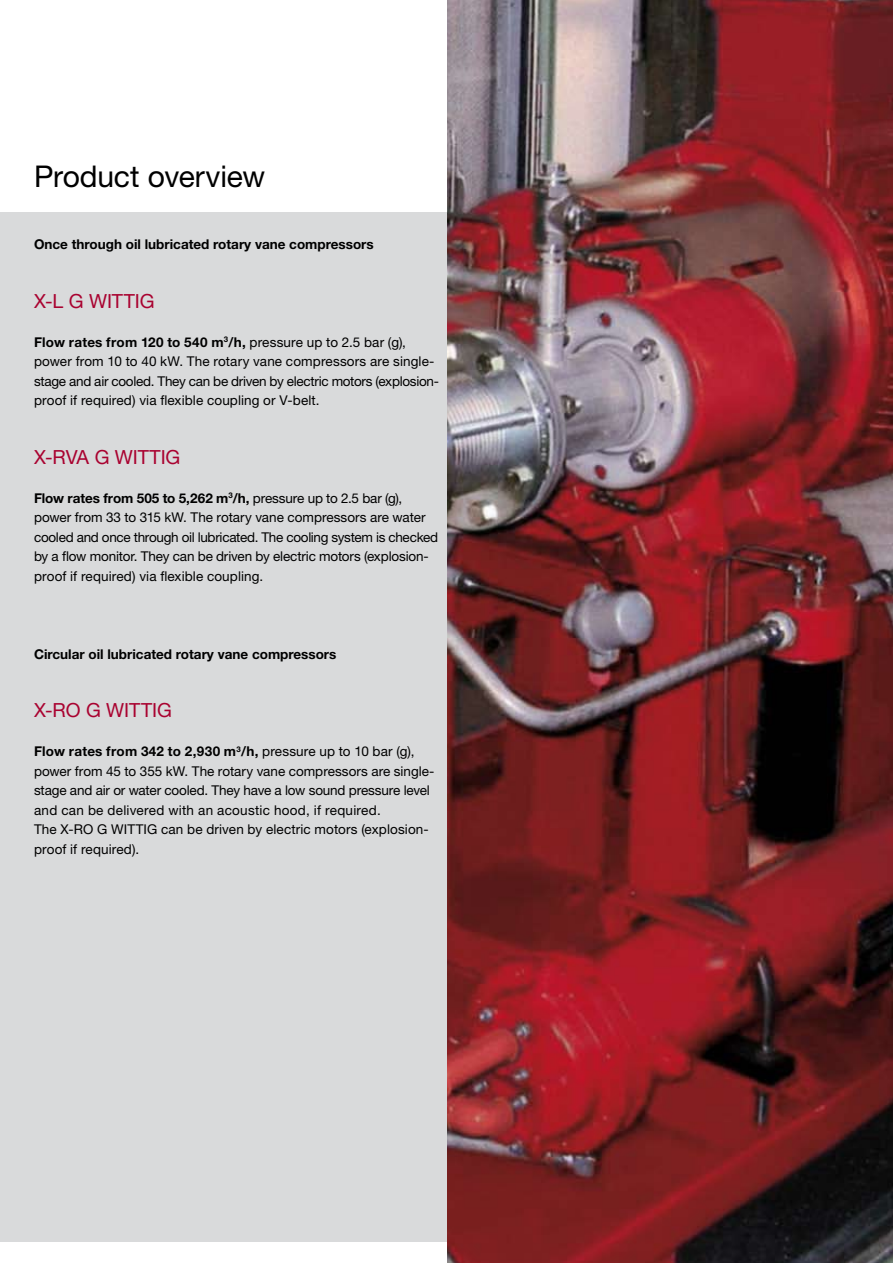
<style>
.page{position:relative;width:893px;height:1263px;background:#fff}
.page>*{position:absolute;margin:0;border:0;box-sizing:border-box;transform-origin:0 0}
.t1{font:30px "Helvetica Neue LT Pro";letter-spacing:-.01em;color:#000}
.t2{font:19.5px "Helvetica Neue LT Pro";letter-spacing:-.005em;color:#a90230}
.t3{font:13.5px/19.5px "Helvetica Neue LT Pro";color:#000}
.t4{font:700 13.5px "Helvetica Neue LT Pro";color:#000}
.s1{font-weight:700}
</style>
<div class="page">
<div style="left:0;top:213px;width:859px;height:1029px;background:#d9dadb"></div>
<img style="left:448px;top:0;width:445px;height:1263px">
<h1 class="t1" style="left:34px;top:158px;width:233px">Product overview</h1>
<p class="t4" style="left:34px;top:236px;width:341px">Once through oil lubricated rotary vane compressors</p>
<h2 class="t2" style="left:34px;top:289px;width:122px">X-L G WITTIG</h2>
<p class="t3" style="left:34px;top:332px;width:407px"><span class="s1">Flow rates from 120 to 540 m</span><sup>3</sup><span class="s1">/h,</span> pressure up to 2.5 bar (g), power from 10 to 40 kW. The rotary vane compressors are single&shy;stage and air cooled. They can be driven by electric motors (explosion&shy;proof if required) via flexible coupling or V-belt.</p>
<h2 class="t2" style="left:34px;top:445px;width:148px">X-RVA G WITTIG</h2>
<p class="t3" style="left:34px;top:488px;width:406px"><span class="s1">Flow rates from 505 to 5,262 m</span><sup>3</sup><span class="s1">/h,</span> pressure up to 2.5 bar (g), power from 33 to 315 kW. The rotary vane compressors are water cooled and once through oil lubricated. The cooling system is checked by a flow monitor. They can be driven by electric motors (explosion&shy;proof if required) via flexible coupling.</p>
<p class="t4" style="left:34px;top:645px;width:304px">Circular oil lubricated rotary vane compressors</p>
<h2 class="t2" style="left:34px;top:698px;width:139px">X-RO G WITTIG</h2>
<p class="t3" style="left:34px;top:741px;width:402px"><span class="s1">Flow rates from 342 to 2,930 m</span><sup>3</sup><span class="s1">/h,</span> pressure up to 10 bar (g), power from 45 to 355 kW. The rotary vane compressors are single&shy;stage and air or water cooled. They have a low sound pressure level and can be delivered with an acoustic hood, if required.<br>The X-RO G WITTIG can be driven by electric motors (explosion&shy;proof if required).</p>
</div>
